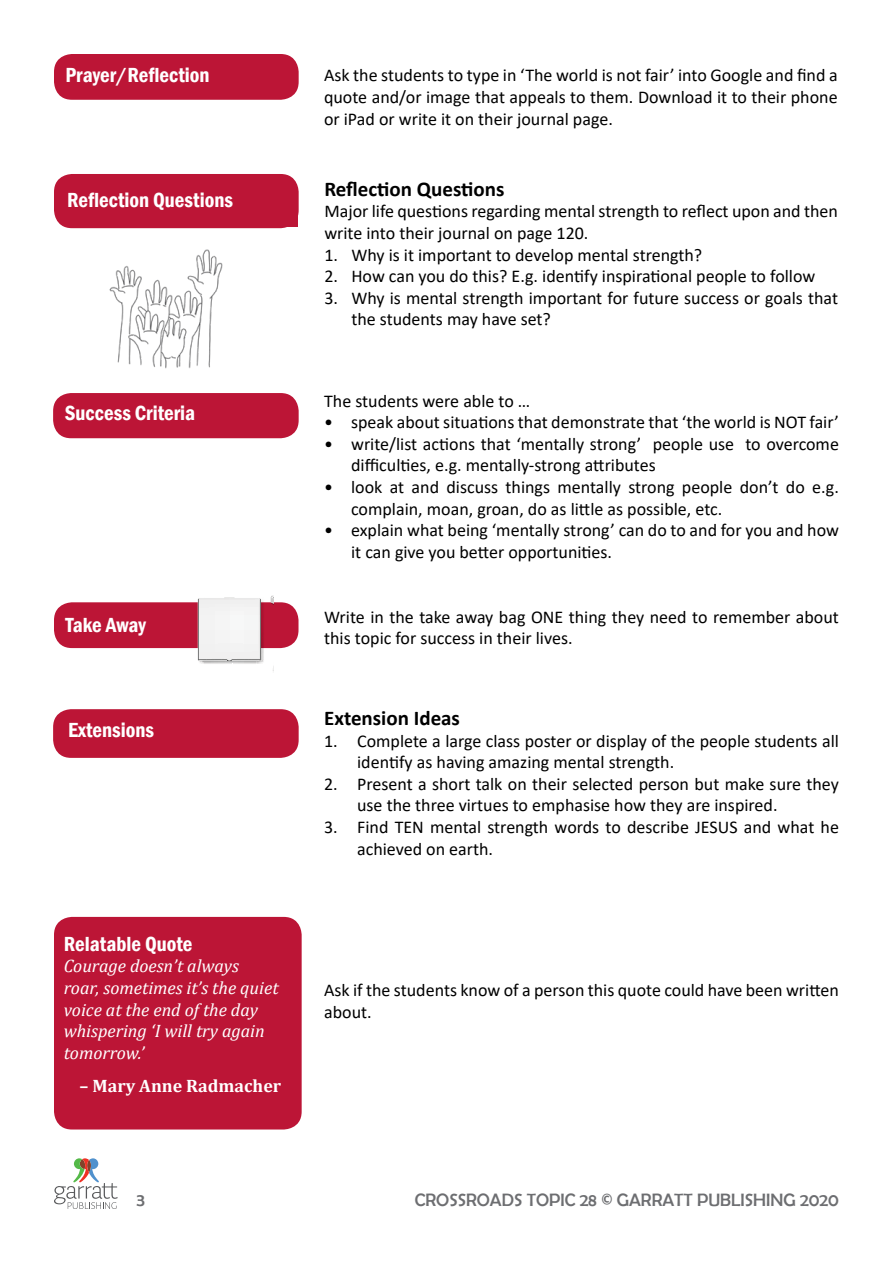
<style>
.page{position:relative;width:893px;height:1263px;background:#fff}
.page>*{position:absolute;margin:0;border:0;box-sizing:border-box;transform-origin:0 0}
.t1{font:600 condensed 21px "Franklin Gothic";color:#fff}
.t2{font:700 21px "Calibri";color:#000}
.t3{font:18px/21.6px "Calibri";color:#000}
.t4{font:italic 18px/21.6px "Cambria";color:#fff}
.t5{font:18px "Berlin Sans FB";color:#6d6e71}
.t6{font:700 18px "Cambria";color:#fff}
</style>
<div class="page">
<svg style="left:54px;top:1158px;width:64px;height:51px"></svg>
<div style="left:54px;top:602px;width:244px;height:46px;background:#bc1536;border-radius:18px"></div>
<div style="left:54px;top:917px;width:248px;height:212px;background:#bc1536;border-radius:18px"></div>
<svg style="left:198px;top:597px;width:67px;height:67px"></svg>
<svg style="left:271px;top:595px;width:2px;height:10px"></svg>
<div style="left:53px;top:393px;width:246px;height:45px;background:#bc1536;border-radius:18px"></div>
<div style="left:53px;top:709px;width:246px;height:49px;background:#bc1536;border-radius:18px"></div>
<div style="left:54px;top:54px;width:245px;height:46px;background:#bc1536;border-radius:18px"></div>
<div style="left:54px;top:174px;width:245px;height:54px;background:#bc1536;border-radius:18px"></div>
<div style="left:67px;top:193px;width:231px;height:34px;background:#bc1536"></div>
<img style="left:109px;top:249px;width:114px;height:119px">
<p class="t1" style="left:66px;top:61px;width:145px">Prayer/Reflection</p>
<p class="t3" style="left:324px;top:64px;width:515px;text-align:justify">Ask the students to type in ‘The world is not fair’ into Google and find a quote and/or image that appeals to them. Download it to their phone or iPad or write it on their journal page.</p>
<p class="t1" style="left:67px;top:186px;width:167px">Reflection Questions</p>
<p class="t1" style="left:65px;top:399px;width:132px">Success Criteria</p>
<p class="t1" style="left:65px;top:610px;width:82px">Take Away</p>
<p class="t1" style="left:68px;top:716px;width:87px">Extensions</p>
<p class="t1" style="left:64px;top:930px;width:130px">Relatable Quote</p>
<p class="t4" style="left:64px;top:955px;width:216px">Courage doesn’t always roar, sometimes it’s the quiet voice at the end of the day whispering ‘I will try again tomorrow.’</p>
<p class="t6" style="left:80px;top:1073px;width:203px">– Mary Anne Radmacher</p>
<p class="t2" style="left:324px;top:174px;width:182px">Reflection Questions</p>
<p class="t3" style="left:324px;top:200px;width:515px">Major life questions regarding mental strength to reflect upon and then write into their journal on page 120.</p>
<p class="t3" style="left:324px;top:243px;width:379px">1. Why is it important to develop mental strength?</p>
<p class="t3" style="left:324px;top:265px;width:492px">2. How can you do this? E.g. identify inspirational people to follow</p>
<p class="t3" style="left:351px;top:286px;width:488px;text-indent:-27px">3. Why is mental strength important for future success or goals that the students may have set?</p>
<p class="t3" style="left:324px;top:389px;width:208px">The students were able to …</p>
<p class="t3" style="left:324px;top:411px;width:516px">• speak about situations that demonstrate that ‘the world is NOT fair’</p>
<p class="t3" style="left:351px;top:432px;width:489px;text-indent:-27px">• write/list actions that ‘mentally strong’ people use to overcome difficulties, e.g. mentally-strong attributes</p>
<p class="t3" style="left:351px;top:476px;width:489px;text-indent:-27px">• look at and discuss things mentally strong people don’t do e.g. complain, moan, groan, do as little as possible, etc.</p>
<p class="t3" style="left:351px;top:519px;width:489px;text-indent:-27px">• explain what being ‘mentally strong’ can do to and for you and how it can give you better opportunities.</p>
<p class="t3" style="left:324px;top:605px;width:516px">Write in the take away bag ONE thing they need to remember about this topic for success in their lives.</p>
<p class="t2" style="left:324px;top:703px;width:137px">Extension Ideas</p>
<p class="t3" style="left:357px;top:729px;width:483px;text-indent:-33px">1. Complete a large class poster or display of the people students all identify as having amazing mental strength.</p>
<p class="t3" style="left:357px;top:772px;width:483px;text-indent:-33px">2. Present a short talk on their selected person but make sure they use the three virtues to emphasise how they are inspired.</p>
<p class="t3" style="left:357px;top:816px;width:483px;text-indent:-33px">3. Find TEN mental strength words to describe JESUS and what he achieved on earth.</p>
<p class="t3" style="left:324px;top:979px;width:516px">Ask if the students know of a person this quote could have been written about.</p>
<p class="t5" style="left:136px;top:1190px;width:10px">3</p>
<p class="t5" style="left:415px;top:1190px;width:426px">CROSSROADS TOPIC 28 © GARRATT PUBLISHING 2020</p>
</div>
